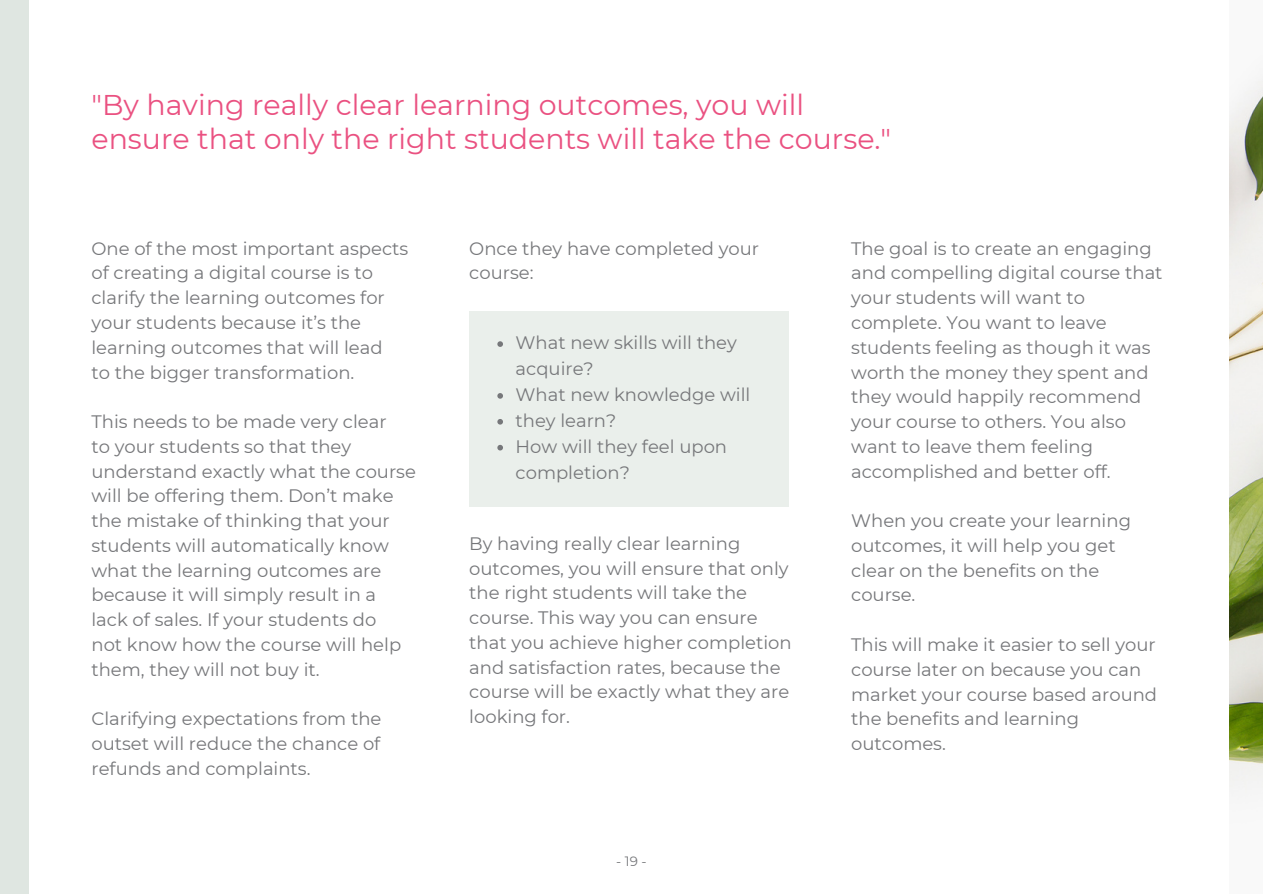
<style>
.page{position:relative;width:1263px;height:894px;background:#fff}
.page>*{position:absolute;margin:0;border:0;box-sizing:border-box;transform-origin:0 0}
.t1{font:28.5px/33.8px "Montserrat";color:#ea5181}
.t2{font:18px/24.8px "Montserrat";color:#76777a}
.t3{font:13.5px "Montserrat";color:#76777a}
</style>
<div class="page">
<img style="left:1229px;top:76px;width:34px;height:720px">
<div style="left:469px;top:311px;width:319px;height:195px;background:#eaefeb"></div>
<div style="left:0;top:0;width:29px;height:893px;background:#dfe6e1"></div>
<svg style="left:497px;top:341px;width:6px;height:6px"></svg>
<svg style="left:497px;top:393px;width:6px;height:5px"></svg>
<svg style="left:497px;top:419px;width:6px;height:5px"></svg>
<svg style="left:497px;top:444px;width:6px;height:6px"></svg>
<p class="t1" style="left:91px;top:88px;width:801px">"By having really clear learning outcomes, you will ensure that only the right students will take the course."</p>
<h2 class="t2" style="left:91px;top:236px;width:318px">One of the most important aspects of creating a digital course is to clarify the learning outcomes for your students because it’s the learning outcomes that will lead<br>to the bigger transformation.</h2>
<h2 class="t2" style="left:91px;top:409px;width:326px">This needs to be made very clear<br>to your students so that they understand exactly what the course will be offering them. Don’t make the mistake of thinking that your students will automatically know what the learning outcomes are because it will simply result in a lack of sales. If your students do<br>not know how the course will help them, they will not buy it.</h2>
<h2 class="t2" style="left:91px;top:706px;width:291px;text-align:justify">Clarifying expectations from the outset will reduce the chance of refunds and complaints.</h2>
<h2 class="t2" style="left:469px;top:236px;width:291px">Once they have completed your course:</h2>
<p class="t2" style="left:516px;top:330px;width:223px;line-height:25.8px">What new skills will they acquire?</p>
<p class="t2" style="left:516px;top:382px;width:236px">What new knowledge will</p>
<p class="t2" style="left:516px;top:408px;width:102px">they learn?</p>
<p class="t2" style="left:516px;top:433px;width:213px;line-height:25.8px">How will they feel upon completion?</p>
<h2 class="t2" style="left:469px;top:531px;width:324px">By having really clear learning outcomes, you will ensure that only the right students will take the course. This way you can ensure that you achieve higher completion and satisfaction rates, because the course will be exactly what they are looking for.</h2>
<p class="t3" style="left:616px;top:852px;width:32px">-19-</p>
<h2 class="t2" style="left:851px;top:236px;width:313px">The goal is to create an engaging and compelling digital course that your students will want to complete. You want to leave students feeling as though it was worth the money they spent and they would happily recommend your course to others. You also want to leave them feeling accomplished and better off.</h2>
<h2 class="t2" style="left:851px;top:508px;width:281px">When you create your learning outcomes, it will help you get clear on the benefits on the course.</h2>
<h2 class="t2" style="left:851px;top:632px;width:307px">This will make it easier to sell your course later on because you can market your course based around the benefits and learning outcomes.</h2>
</div>
